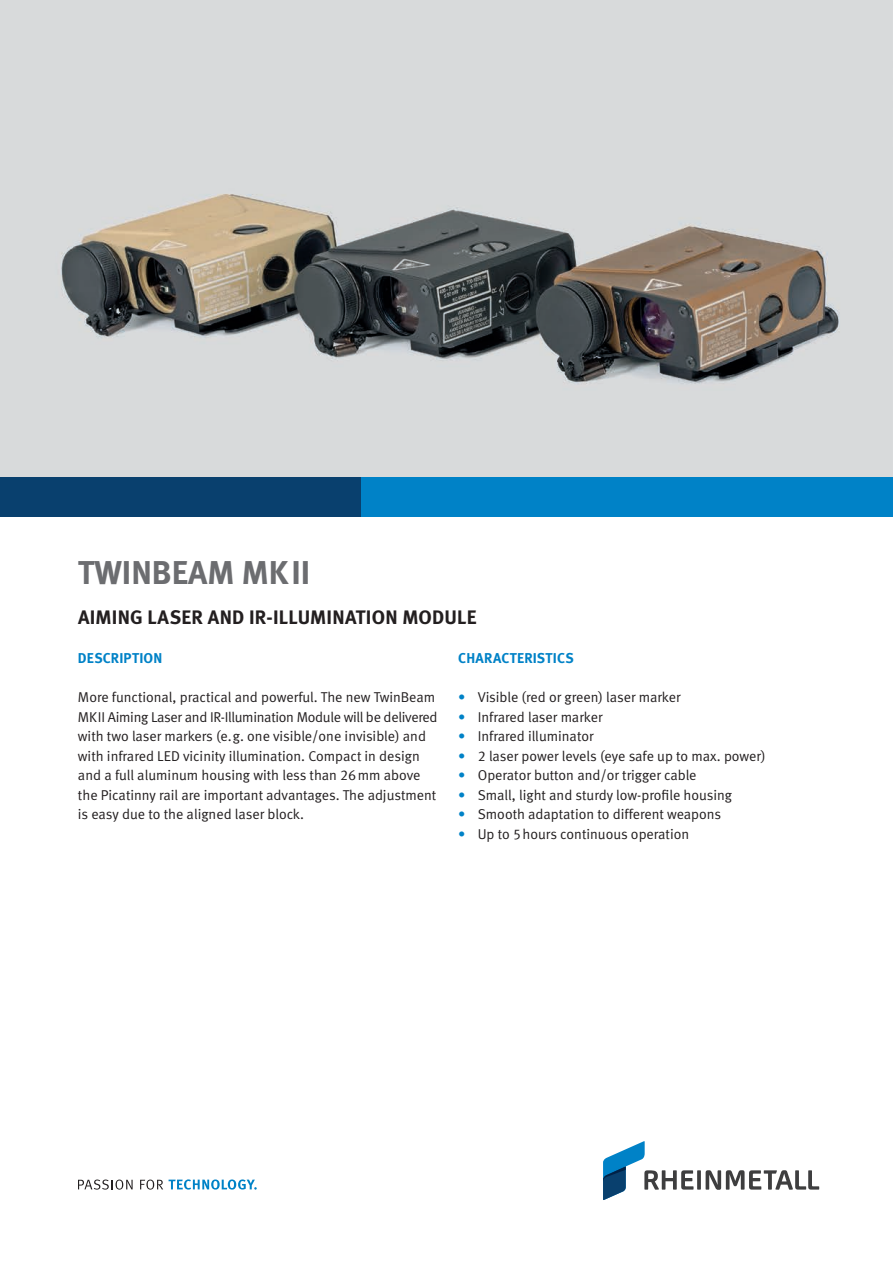
<style>
.page{position:relative;width:893px;height:1263px;background:#fff}
.page>*{position:absolute;margin:0;border:0;box-sizing:border-box;transform-origin:0 0}
.t1{font:33px "Meta Bold LF";color:#6c6d70}
.t2{font:19.5px "Meta Bold LF";letter-spacing:.01em;color:#231f20}
.t3{font:14.25px/19.5px "Meta Normal LF";color:#231f20}
.t4{font:14.25px "Meta Bold LF";letter-spacing:.015em;color:#0082c7}
.s1{color:#0082c7}
</style>
<div class="page">
<svg style="left:603px;top:1141px;width:216px;height:59px"></svg>
<svg style="left:78px;top:1179px;width:55px;height:10px"></svg>
<svg style="left:140px;top:1179px;width:23px;height:10px"></svg>
<svg style="left:169px;top:1179px;width:88px;height:11px"></svg>
<img style="left:0;top:0;width:893px;height:477px">
<div style="left:0;top:477px;width:366px;height:39px;background:#09406e"></div>
<div style="left:361px;top:477px;width:532px;height:39px;background:#0082c7"></div>
<h1 class="t1" style="left:78px;top:553px;width:234px">TWINBEAM MKII</h1>
<h2 class="t2" style="left:78px;top:606px;width:400px">AIMING LASER AND IR-ILLUMINATION MODULE</h2>
<p class="t4" style="left:78px;top:650px;width:86px">DESCRIPTION</p>
<p class="t3" style="left:78px;top:687px;width:361px">More functional, practical and powerful. The new TwinBeam MKII Aiming Laser and IR-Illumination Module will be delivered with two laser markers (e.g. one visible/one invisible) and with infrared LED vicinity illumination. Compact in design and a full aluminum housing with less than 26mm above the Picatinny rail are important advantages. The adjustment is easy due to the aligned laser block.</p>
<p class="t4" style="left:458px;top:650px;width:117px">CHARACTERISTICS</p>
<p class="t3" style="left:458px;top:687px;width:224px"><span class="s1">•</span> Visible (red or green) laser marker</p>
<p class="t3" style="left:458px;top:707px;width:146px"><span class="s1">•</span> Infrared laser marker</p>
<p class="t3" style="left:458px;top:726px;width:137px"><span class="s1">•</span> Infrared illuminator</p>
<p class="t3" style="left:458px;top:746px;width:309px"><span class="s1">•</span> 2 laser power levels (eye safe up to max. power)</p>
<p class="t3" style="left:458px;top:765px;width:240px"><span class="s1">•</span> Operator button and/or trigger cable</p>
<p class="t3" style="left:458px;top:785px;width:275px"><span class="s1">•</span> Small, light and sturdy low-profile housing</p>
<p class="t3" style="left:458px;top:804px;width:264px"><span class="s1">•</span> Smooth adaptation to different weapons</p>
<p class="t3" style="left:458px;top:824px;width:232px"><span class="s1">•</span> Up to 5hours continuous operation</p>
</div>
